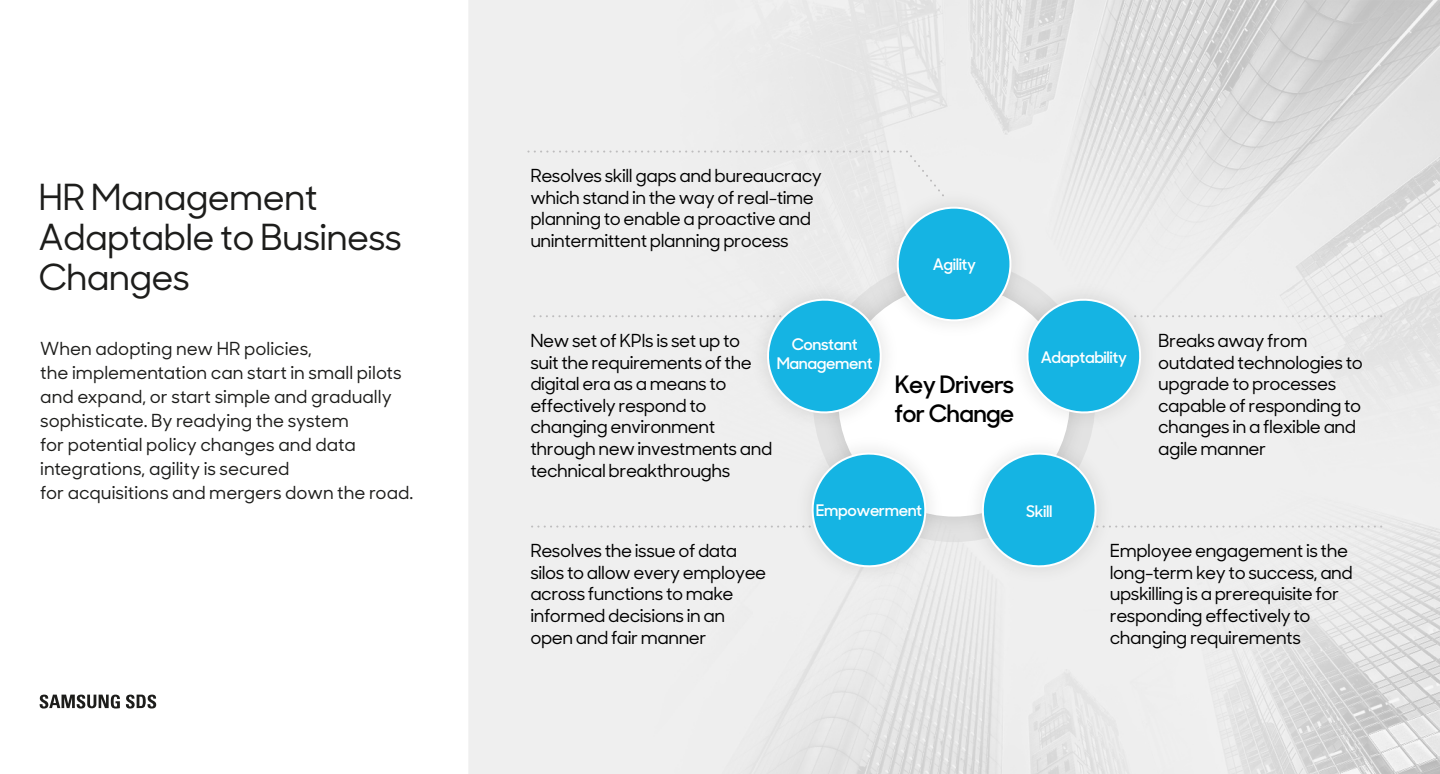
<style>
.page{position:relative;width:1440px;height:774px;background:#fff}
.page>*{position:absolute;margin:0;border:0;box-sizing:border-box;transform-origin:0 0}
.t1{font:500 36px/40px "Sharp Sans No 1";letter-spacing:-.02em;color:#1d1d1b}
.t2{font:600 24px/28.8px "Sharp Sans No 1";letter-spacing:-.025em;color:#000}
.t3{font:500 18px/21.6px "Sharp Sans No 1";letter-spacing:-.025em;color:#000}
.t4{font:500 18px/24px "Sharp Sans No 1";color:#1d1d1b}
.t5{font:600 16px/19.2px "Sharp Sans No 1";letter-spacing:-.025em;color:#fff;text-align:center}
</style>
<div class="page">
<img style="left:39px;top:0;width:1401px;height:774px">
<svg style="left:40px;top:695px;width:80px;height:14px"></svg>
<svg style="left:126px;top:695px;width:30px;height:14px"></svg>
<div style="left:526px;top:150px;width:421px;height:50px;background:#efefef"></div>
<div style="left:838px;top:285px;width:232px;height:232px;background:#fff;border-radius:50%"></div>
<img style="left:870px;top:180px;width:168px;height:144px">
<div style="left:898px;top:208px;width:112px;height:112px;background:#15b4e3;border-radius:50%"></div>
<div style="left:897px;top:207px;width:114px;height:114px;border:2px solid #fff;border-radius:50%"></div>
<img style="left:1000px;top:272px;width:168px;height:168px">
<svg style="left:1018px;top:290px;width:363px;height:129px"></svg>
<img style="left:784px;top:426px;width:340px;height:168px">
<svg style="left:975px;top:443px;width:406px;height:134px"></svg>
<svg style="left:528px;top:446px;width:405px;height:128px"></svg>
<img style="left:740px;top:272px;width:168px;height:168px">
<svg style="left:528px;top:293px;width:360px;height:126px"></svg>
<h1 class="t1" style="left:38px;top:175px;width:365px">HR Management<br>Adaptable to Business<br>Changes</h1>
<p class="t4" style="left:40px;top:336px;width:375px">When adopting new HR policies,<br>the implementation can start in small pilots and expand, or start simple and gradually sophisticate. By readying the system<br>for potential policy changes and data integrations, agility is secured<br>for acquisitions and mergers down the road.</p>
<p class="t3" style="left:530px;top:164px;width:293px">Resolves skill gaps and bureaucracy which stand in the way of real-time planning to enable a proactive and unintermittent planning process</p>
<p class="t5" style="left:933px;top:253px;width:45px">Agility</p>
<p class="t3" style="left:530px;top:329px;width:243px">New set of KPIs is set up to suit the requirements of the digital era as a means to effectively respond to changing environment through new investments and technical breakthroughs</p>
<p class="t3" style="left:1158px;top:329px;width:206px">Breaks away from outdated technologies to upgrade to processes capable of responding to changes in a flexible and agile manner</p>
<p class="t5" style="left:777px;top:333px;width:97px">Constant<br>Management</p>
<p class="t5" style="left:1041px;top:346px;width:87px">Adaptability</p>
<h2 class="t2" style="left:894px;top:369px;width:121px">Key Drivers for Change</h2>
<p class="t3" style="left:530px;top:539px;width:237px">Resolves the issue of data silos to allow every employee across functions to make informed decisions in an open and fair manner</p>
<p class="t5" style="left:816px;top:500px;width:108px">Empowerment</p>
<p class="t5" style="left:1026px;top:500px;width:28px">Skill</p>
<p class="t3" style="left:1110px;top:539px;width:245px">Employee engagement is the long-term key to success, and upskilling is a prerequisite for responding effectively to changing requirements</p>
</div>
